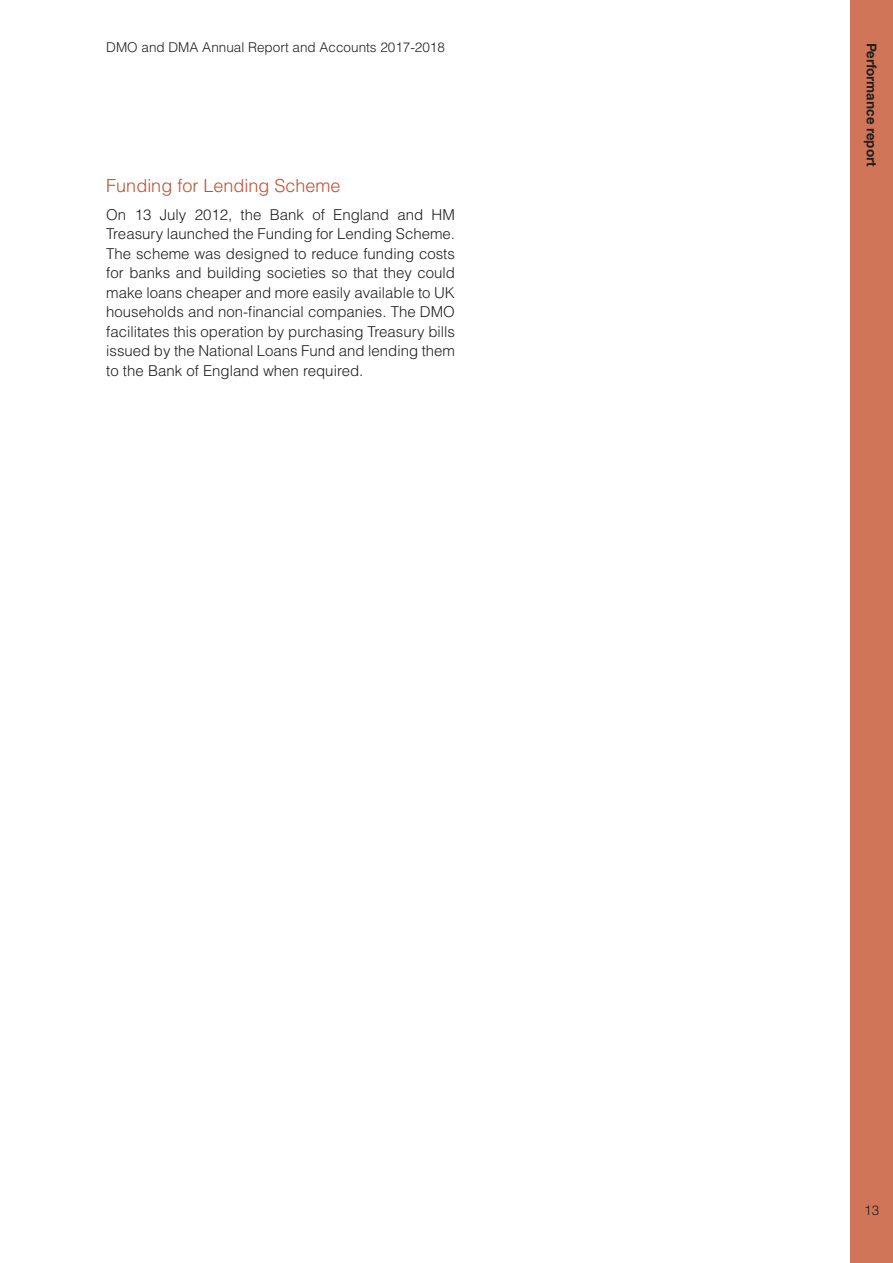
<style>
.page{position:relative;width:893px;height:1263px;background:#fff}
.page>*{position:absolute;margin:0;border:0;box-sizing:border-box;transform-origin:0 0}
.t1{font:300 18px "Helvetica LT Std";color:#c15032}
.t2{font:300 15px/19.5px "Helvetica LT Std";color:#231f20;text-align:justify}
.t3{font:300 13.5px "Helvetica LT Std";color:#231f20}
.t4{font:700 13.5px "Helvetica LT Std";color:#231f20}
</style>
<div class="page">
<div style="left:850px;top:0;width:43px;height:1263px;background:#d07558"></div>
<p class="t3" style="left:106px;top:39px;width:340px">DMO and DMA Annual Report and Accounts 2017-2018</p>
<p class="t1" style="left:106px;top:174px;width:236px">Funding for Lending Scheme</p>
<p class="t2" style="left:106px;top:204px;width:350px">On 13 July 2012, the Bank of England and HM Treasury launched the Funding for Lending Scheme.<br>The scheme was designed to reduce funding costs for banks and building societies so that they could make loans cheaper and more easily available to UK households and non-financial companies. The DMO facilitates this operation by purchasing Treasury bills issued by the National Loans Fund and lending them to the Bank of England when required.</p>
<p class="t4" style="left:880px;top:43px;width:126px;rotate:90deg">Performance report</p>
<p class="t3" style="left:864px;top:1201px;width:17px">13</p>
</div>
